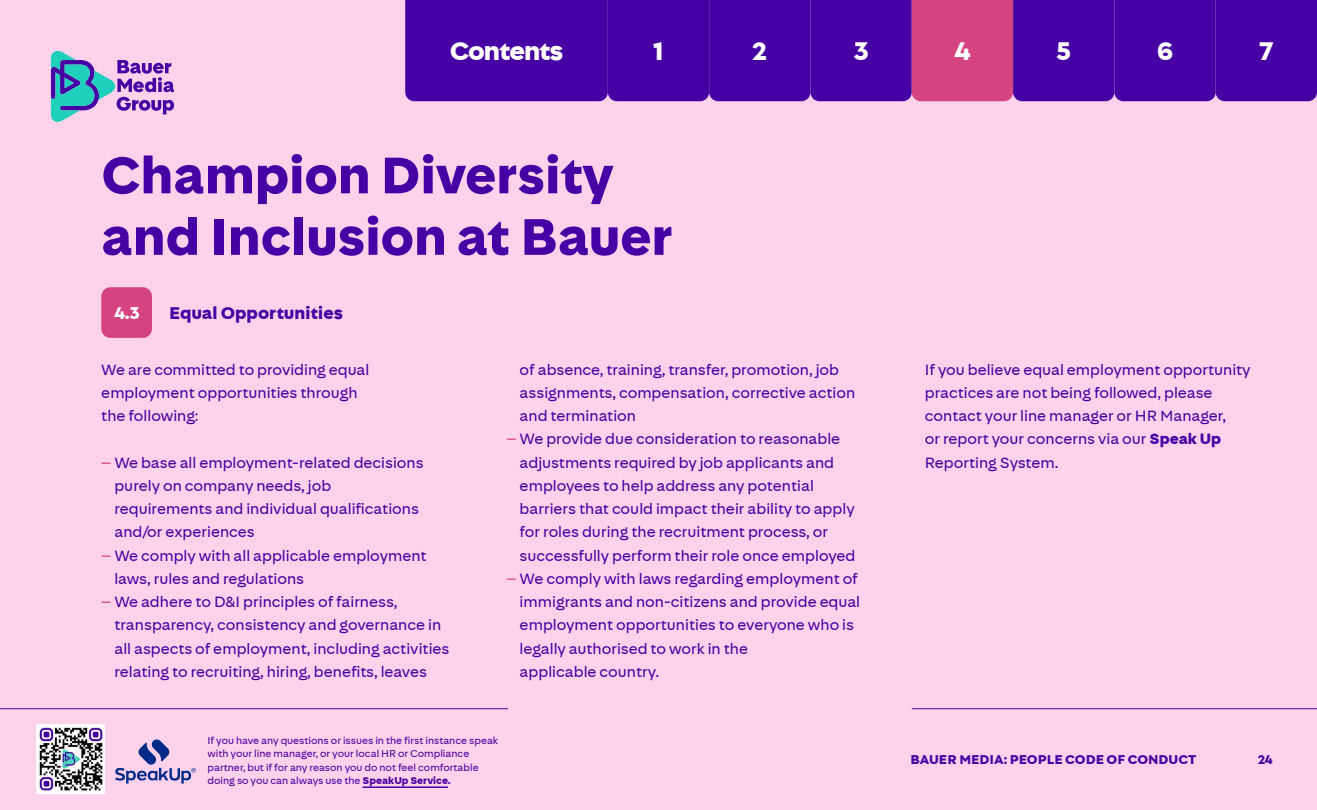
<style>
.page{position:relative;width:1317px;height:810px;background:#fff}
.page>*{position:absolute;margin:0;border:0;box-sizing:border-box;transform-origin:0 0}
.Main_heading{font:700 54px/61.5px "Bauer Media Sans";color:#4700a3}
.t1{font:700 27px "Bauer Media Sans";letter-spacing:-.04em;color:#fff}
.Sub-heading{font:700 18px "Bauer Media Sans";color:#4700a3}
.t2{font:700 18px "Bauer Media Sans";color:#fff}
.Body_copy{font:15.75px/23.2px "Bauer Media Sans";color:#4700a3}
.t3{font:700 13.5px "Bauer Media Sans";color:#4700a3}
.t4{font:10.5px/13.5px "Bauer Media Sans";color:#4700a3}
.s1{color:#d54380}
.s2{font-weight:700}
</style>
<div class="page">
<div style="left:0;top:0;width:1316px;height:810px;background:#ffd2eb"></div>
<div style="left:101px;top:287px;width:51px;height:51px;background:#d54380;border-radius:9px"></div>
<hr style="left:0;top:708px;width:508px;height:1px;background:#4700a3">
<hr style="left:911px;top:708px;width:405px;height:1px;background:#4700a3">
<svg style="left:115px;top:739px;width:81px;height:45px"></svg>
<svg style="left:51px;top:51px;width:123px;height:71px"></svg>
<svg style="left:405px;top:0;width:911px;height:101px"></svg>
<hr style="left:362px;top:786px;width:86px;height:2px;background:#4700a3">
<img style="left:36px;top:725px;width:69px;height:69px">
<h2 class="t1" style="left:449px;top:34px;width:115px">Contents</h2>
<h2 class="t1" style="left:653px;top:34px;width:12px">1</h2>
<h2 class="t1" style="left:752px;top:34px;width:17px">2</h2>
<h2 class="t1" style="left:853px;top:34px;width:17px">3</h2>
<h2 class="t1" style="left:954px;top:34px;width:18px">4</h2>
<h2 class="t1" style="left:1056px;top:34px;width:17px">5</h2>
<h2 class="t1" style="left:1156px;top:34px;width:18px">6</h2>
<h2 class="t1" style="left:1259px;top:34px;width:15px">7</h2>
<h1 class="Main_heading" style="left:101px;top:146px;width:573px">Champion Diversity and Inclusion at Bauer</h1>
<h2 class="t2" style="left:114px;top:301px;width:27px">4.3</h2>
<h2 class="Sub-heading" style="left:169px;top:301px;width:175px">Equal Opportunities</h2>
<p class="Body_copy" style="left:101px;top:358px;width:269px">We are committed to providing equal employment opportunities through the following:</p>
<p class="Body_copy" style="left:114px;top:451px;width:311px;text-indent:-13px"><span class="s1">–</span> We base all employment-related decisions purely on company needs, job requirements and individual qualifications and/or experiences</p>
<p class="Body_copy" style="left:114px;top:544px;width:314px;text-indent:-13px"><span class="s1">–</span> We comply with all applicable employment laws, rules and regulations</p>
<p class="Body_copy" style="left:114px;top:590px;width:336px;text-indent:-13px"><span class="s1">–</span> We adhere to D&amp;I principles of fairness, transparency, consistency and governance in all aspects of employment, including activities relating to recruiting, hiring, benefits, leaves</p>
<p class="Body_copy" style="left:519px;top:358px;width:337px">of absence, training, transfer, promotion, job assignments, compensation, corrective action and termination</p>
<p class="Body_copy" style="left:519px;top:427px;width:337px;text-indent:-13px"><span class="s1">–</span> We provide due consideration to reasonable adjustments required by job applicants and employees to help address any potential barriers that could impact their ability to apply for roles during the recruitment process, or successfully perform their role once employed</p>
<p class="Body_copy" style="left:519px;top:567px;width:342px;text-indent:-13px"><span class="s1">–</span> We comply with laws regarding employment of immigrants and non-citizens and provide equal employment opportunities to everyone who is legally authorised to work in the<br>applicable country.</p>
<p class="t4" style="left:207px;top:733px;width:292px">If you have any questions or issues in the first instance speak with your line manager, or your local HR or Compliance partner, but if for any reason you do not feel comfortable doing so you can always use the <span class="s2">SpeakUp Service.</span></p>
<p class="Body_copy" style="left:924px;top:358px;width:327px">If you believe equal employment opportunity practices are not being followed, please contact your line manager or HR Manager,<br>or report your concerns via our <span class="s2">Speak Up </span>Reporting System.</p>
<p class="t3" style="left:910px;top:751px;width:287px">BAUER MEDIA: PEOPLE CODE OF CONDUCT</p>
<p class="t3" style="left:1257px;top:751px;width:17px">24</p>
</div>
